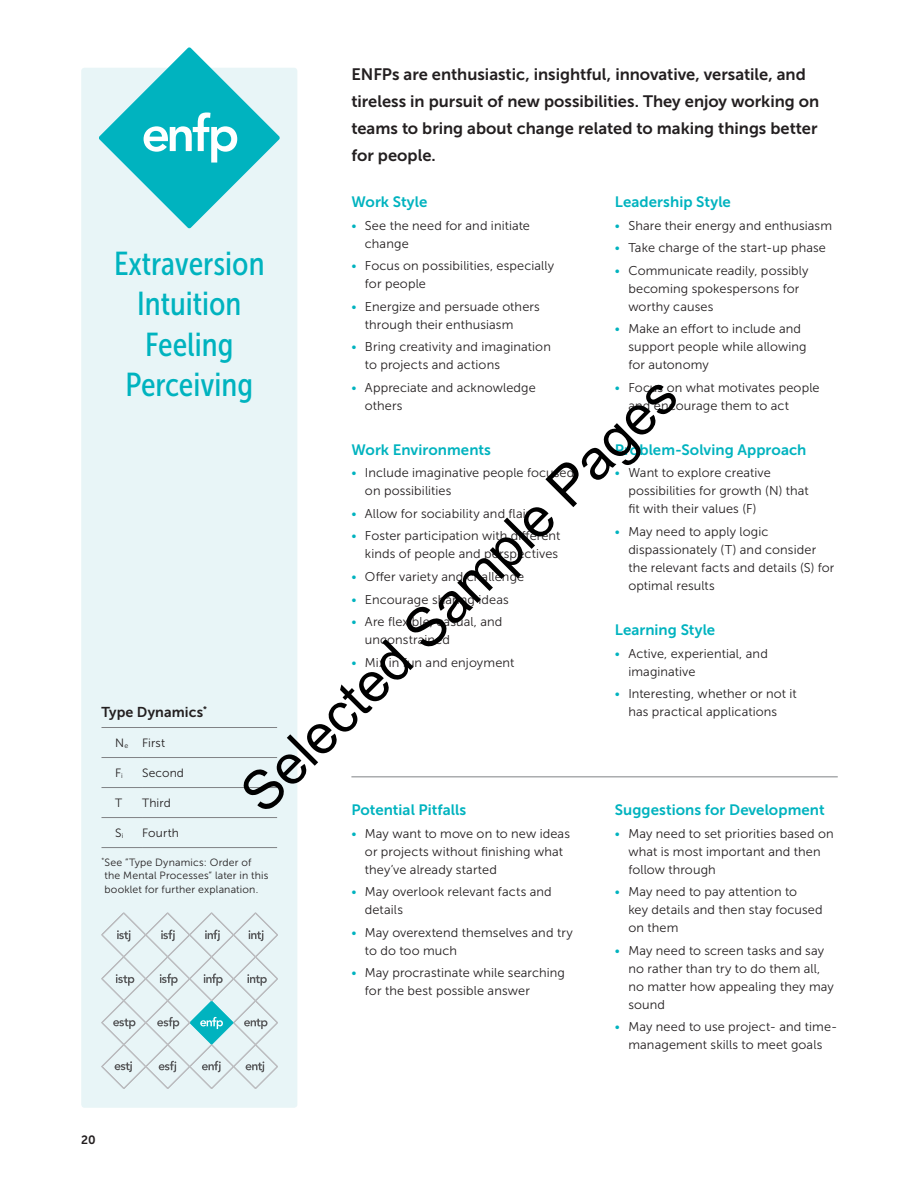
<style>
.page{position:relative;width:919px;height:1189px;background:#fff}
.page>*{position:absolute;margin:0;border:0;box-sizing:border-box;transform-origin:0 0}
.t1{font:55.2px "Arial";color:#000}
.t2{font:33px/40.5px "Museo Sans Cond 500";color:#00b3bf;text-align:center}
.t3{font:16.5px/27px "Museo Sans 700";color:#231f20}
.t4{font:15px "Museo Sans 700";letter-spacing:.005em;color:#00b3bf}
.t5{font:14.25px "Museo Sans 700";letter-spacing:.005em;color:#231f20}
.t6{font:12.75px/18px "Museo Sans 300";letter-spacing:.01em;color:#231f20}
.t7{font:12px "Museo Sans 300";letter-spacing:.01em;color:#231f20}
.t8{font:12px "Museo Sans 700";color:#231f20}
.t9{font:10.5px/13.5px "Museo Sans 300";letter-spacing:.02em;color:#231f20}
.s1{color:#00b3bf}
</style>
<div class="page">
<div style="left:81px;top:68px;width:216px;height:1039px;background:#e8f5f7;border-radius:3px"></div>
<svg style="left:101px;top:912px;width:177px;height:176px"></svg>
<hr style="left:101px;top:757px;width:41px;height:1px;background:#808285">
<hr style="left:142px;top:757px;width:135px;height:1px;background:#808285">
<hr style="left:101px;top:787px;width:41px;height:1px;background:#808285">
<hr style="left:142px;top:787px;width:135px;height:1px;background:#808285">
<hr style="left:101px;top:817px;width:41px;height:1px;background:#808285">
<hr style="left:142px;top:817px;width:135px;height:1px;background:#808285">
<hr style="left:101px;top:847px;width:41px;height:1px;background:#808285">
<hr style="left:142px;top:847px;width:135px;height:1px;background:#808285">
<hr style="left:101px;top:727px;width:41px;height:1px;background:#808285">
<hr style="left:142px;top:727px;width:135px;height:1px;background:#808285">
<hr style="left:351px;top:776px;width:486px;height:1px;background:#808285">
<svg style="left:99px;top:47px;width:181px;height:181px"></svg>
<p class="t3" style="left:351px;top:61px;width:469px">ENFPs are enthusiastic, insightful, innovative, versatile, and tireless in pursuit of new possibilities. They enjoy working on teams to bring about change related to making things better for people.</p>
<p class="t4" style="left:351px;top:194px;width:77px">Work Style</p>
<p class="t6" style="left:365px;top:216px;width:166px;text-indent:-14px"><span class="s1">•</span> See the need for and initiate change</p>
<p class="t6" style="left:365px;top:257px;width:191px;text-indent:-14px"><span class="s1">•</span> Focus on possibilities, especially for people</p>
<p class="t6" style="left:365px;top:297px;width:176px;text-indent:-13px"><span class="s1">•</span> Energize and persuade others through their enthusiasm</p>
<p class="t6" style="left:365px;top:338px;width:187px;text-indent:-14px"><span class="s1">•</span> Bring creativity and imagination to projects and actions</p>
<p class="t6" style="left:365px;top:378px;width:172px;text-indent:-14px"><span class="s1">•</span> Appreciate and acknowledge others</p>
<p class="t4" style="left:351px;top:441px;width:141px">Work Environments</p>
<p class="t6" style="left:365px;top:464px;width:211px;text-indent:-14px"><span class="s1">•</span> Include imaginative people focused on possibilities</p>
<p class="t6" style="left:351px;top:504px;width:180px"><span class="s1">•</span> Allow for sociability and flair</p>
<p class="t6" style="left:351px;top:527px;width:210px;text-align:right"><span class="s1">•</span> Foster participation with different kinds of people and perspectives</p>
<p class="t6" style="left:351px;top:567px;width:174px"><span class="s1">•</span> Offer variety and challenge</p>
<p class="t6" style="left:351px;top:590px;width:159px"><span class="s1">•</span> Encourage sharing ideas</p>
<p class="t6" style="left:365px;top:612px;width:139px;text-indent:-14px"><span class="s1">•</span> Are flexible, casual, and unconstrained</p>
<p class="t6" style="left:351px;top:653px;width:164px"><span class="s1">•</span> Mix in fun and enjoyment</p>
<p class="t4" style="left:614px;top:194px;width:117px">Leadership Style</p>
<p class="t6" style="left:614px;top:216px;width:219px"><span class="s1">•</span> Share their energy and enthusiasm</p>
<p class="t6" style="left:614px;top:239px;width:213px"><span class="s1">•</span> Take charge of the start-up phase</p>
<p class="t6" style="left:628px;top:261px;width:182px;text-indent:-14px"><span class="s1">•</span> Communicate readily, possibly becoming spokespersons for worthy causes</p>
<p class="t6" style="left:628px;top:320px;width:180px;text-indent:-14px"><span class="s1">•</span> Make an effort to include and support people while allowing for autonomy</p>
<p class="t6" style="left:628px;top:378px;width:193px;text-indent:-14px"><span class="s1">•</span> Focus on what motivates people and encourage them to act</p>
<p class="t4" style="left:614px;top:441px;width:193px">Problem-Solving Approach</p>
<p class="t6" style="left:628px;top:464px;width:182px;text-indent:-14px"><span class="s1">•</span> Want to explore creative possibilities for growth (N) that fit with their values (F)</p>
<p class="t6" style="left:628px;top:522px;width:208px;text-indent:-14px"><span class="s1">•</span> May need to apply logic dispassionately (T) and consider the relevant facts and details (S) for optimal results</p>
<p class="t4" style="left:614px;top:621px;width:102px">Learning Style</p>
<p class="t6" style="left:628px;top:644px;width:141px;text-indent:-14px"><span class="s1">•</span> Active, experiential, and imaginative</p>
<p class="t6" style="left:614px;top:684px;width:183px;text-align:center"><span class="s1">•</span> Interesting, whether or not it has practical applications</p>
<h2 class="t2" style="left:114px;top:243px;width:152px">Extraversion<br>Intuition<br>Feeling<br>Perceiving</h2>
<h1 class="t1" style="left:225px;top:776px;width:590px;rotate:-45deg">Selected Sample Pages</h1>
<p class="t5" style="left:101px;top:704px;width:107px">Type Dynamics<sup>*</sup></p>
<p class="t7" style="left:115px;top:736px;width:52px">N<sub>e</sub> First</p>
<p class="t7" style="left:115px;top:766px;width:9px">F<sub>i</sub></p>
<p class="t7" style="left:142px;top:766px;width:43px">Second</p>
<p class="t7" style="left:115px;top:796px;width:9px">T</p>
<p class="t7" style="left:142px;top:796px;width:30px">Third</p>
<p class="t7" style="left:115px;top:826px;width:10px">S<sub>i</sub></p>
<p class="t7" style="left:142px;top:826px;width:38px">Fourth</p>
<p class="t9" style="left:101px;top:855px;width:168px"><sup>*</sup>See ”Type Dynamics: Order of the Mental Processes“ later in this booklet for further explanation.</p>
<p class="t4" style="left:614px;top:801px;width:211px">Suggestions for Development</p>
<p class="t6" style="left:628px;top:824px;width:207px;text-indent:-14px"><span class="s1">•</span> May need to set priorities based on what is most important and then follow through</p>
<p class="t6" style="left:628px;top:882px;width:196px;text-indent:-14px"><span class="s1">•</span> May need to pay attention to<br>key details and then stay focused on them</p>
<p class="t6" style="left:628px;top:941px;width:207px;text-indent:-14px"><span class="s1">•</span> May need to screen tasks and say no rather than try to do them all, no matter how appealing they may sound</p>
<p class="t6" style="left:614px;top:1017px;width:224px;text-align:center"><span class="s1">•</span> May need to use project- and time&shy;management skills to meet goals</p>
<p class="t4" style="left:351px;top:801px;width:116px">Potential Pitfalls</p>
<p class="t6" style="left:365px;top:824px;width:206px;text-indent:-14px"><span class="s1">•</span> May want to move on to new ideas or projects without finishing what they’ve already started</p>
<p class="t6" style="left:365px;top:882px;width:188px;text-indent:-14px"><span class="s1">•</span> May overlook relevant facts and details</p>
<p class="t6" style="left:365px;top:923px;width:209px;text-indent:-14px"><span class="s1">•</span> May overextend themselves and try to do too much</p>
<p class="t6" style="left:365px;top:963px;width:201px;text-indent:-14px"><span class="s1">•</span> May procrastinate while searching for the best possible answer</p>
<p class="t8" style="left:81px;top:1132px;width:16px">20</p>
</div>
